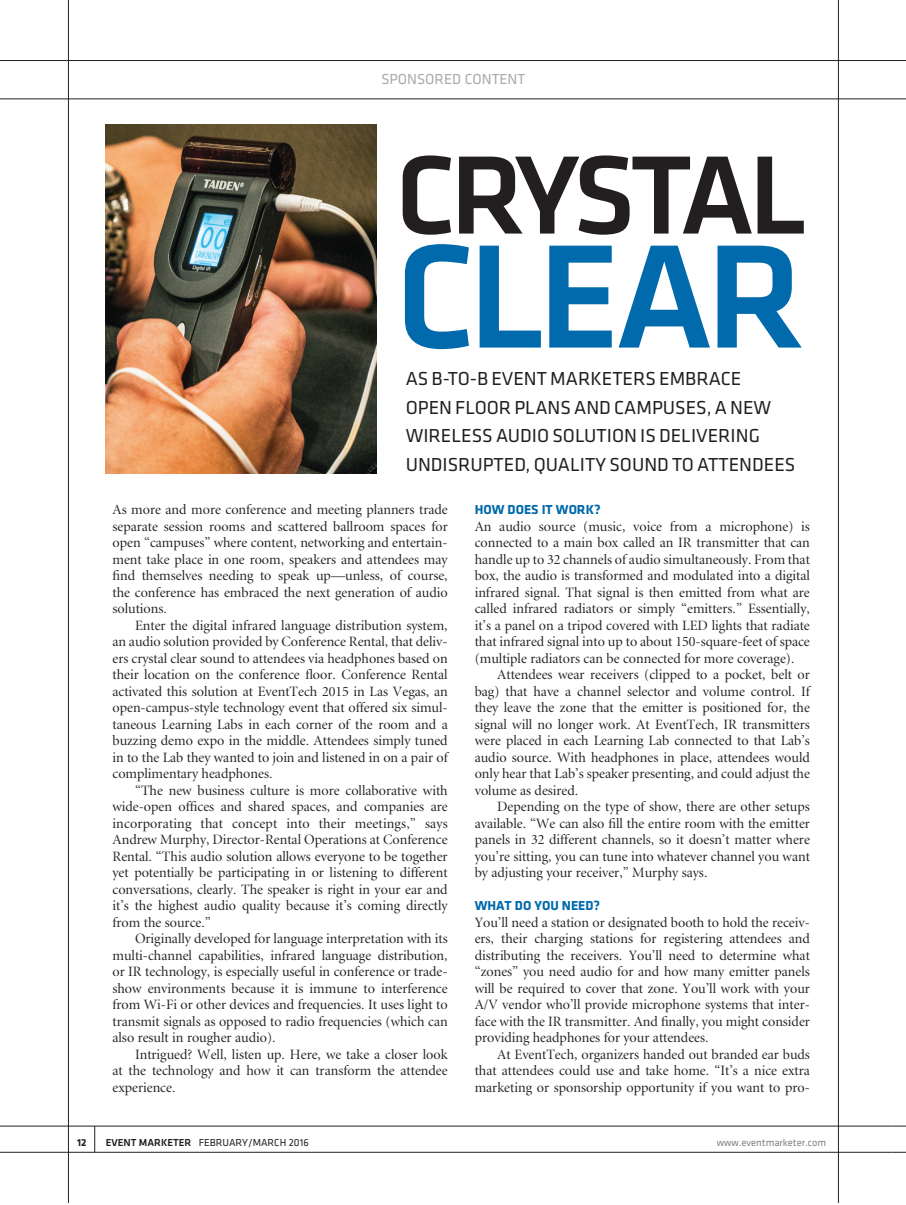
<style>
.page{position:relative;width:906px;height:1205px;background:#fff}
.page>*{position:absolute;margin:0;border:0;box-sizing:border-box;transform-origin:0 0}
.t1{font:153px "Klavika Medium TF";color:#006aac}
.t2{font:115.5px "Klavika Medium TF";letter-spacing:-.055em;color:#231f20}
.t3{font:19.5px/28.5px "Klavika Regular TF";color:#231f20}
.t4{font:15px "Klavika Regular TF";color:#a8a9ad}
.t5{font:14.25px/16.5px "Minion Display";color:#231f20;text-align:justify}
.t6{font:13.5px "Klavika Bold TF";color:#006aac}
.t7{font:10.5px "Klavika";color:#231f20}
.t8{font:10.5px "Klavika";color:#808285}
.t9{font:700 10.5px "Klavika";color:#231f20}
.s1{font-family:"Klavika Medium TF"}
</style>
<div class="page">
<hr style="left:1px;top:99px;width:904px;height:1px;background:#231f20">
<hr style="left:838px;top:1px;width:1px;height:1201px;background:#231f20">
<hr style="left:1px;top:1126px;width:891px;height:1px;background:#231f20">
<hr style="left:1px;top:1152px;width:891px;height:1px;background:#231f20">
<hr style="left:68px;top:1px;width:1px;height:1201px;background:#231f20">
<svg style="left:94px;top:1126px;width:1px;height:26px"></svg>
<hr style="left:1px;top:60px;width:904px;height:1px;background:#231f20">
<svg style="left:892px;top:1126px;width:13px;height:1px"></svg>
<svg style="left:892px;top:1152px;width:13px;height:1px"></svg>
<img style="left:106px;top:125px;width:270px;height:349px">
<p class="t4" style="left:381px;top:71px;width:145px">SPONSORED CONTENT</p>
<h2 class="t2" style="left:395px;top:132px;width:413px">CRYSTAL</h2>
<h1 class="t1" style="left:395px;top:213px;width:411px">CLEAR</h1>
<h3 class="t3" style="left:405px;top:365px;width:391px">AS B-TO-B EVENT MARKETERS EMBRACE<br>OPEN FLOOR PLANS AND CAMPUSES, A NEW WIRELESS AUDIO SOLUTION IS DELIVERING UNDISRUPTED, QUALITY SOUND TO ATTENDEES</h3>
<p class="t5" style="left:112px;top:502px;width:337px">As more and more conference and meeting planners trade separate session rooms and scattered ballroom spaces for open “campuses” where content, networking and entertain&shy;ment take place in one room, speakers and attendees may find themselves needing to speak up—unless, of course, the conference has embraced the next generation of audio solutions.</p>
<p class="t5" style="left:112px;top:617px;width:337px;text-indent:23px">Enter the digital infrared language distribution system, an audio solution provided by Conference Rental, that deliv&shy;ers crystal clear sound to attendees via headphones based on their location on the conference floor. Conference Rental activated this solution at EventTech 2015 in Las Vegas, an open-campus-style technology event that offered six simul&shy;taneous Learning Labs in each corner of the room and a buzzing demo expo in the middle. Attendees simply tuned in to the Lab they wanted to join and listened in on a pair of complimentary headphones.</p>
<p class="t5" style="left:112px;top:782px;width:337px;text-indent:23px">“The new business culture is more collaborative with wide-open offices and shared spaces, and companies are incorporating that concept into their meetings,” says Andrew Murphy, Director-Rental Operations at Conference Rental. “This audio solution allows everyone to be together yet potentially be participating in or listening to different conversations, clearly. The speaker is right in your ear and it’s the highest audio quality because it’s coming directly from the source.”</p>
<p class="t5" style="left:112px;top:931px;width:337px;text-indent:23px">Originally developed for language interpretation with its multi-channel capabilities, infrared language distribution, or IR technology, is especially useful in conference or trade&shy;show environments because it is immune to interference from Wi-Fi or other devices and frequencies. It uses light to transmit signals as opposed to radio frequencies (which can also result in rougher audio).</p>
<p class="t5" style="left:112px;top:1046px;width:337px;text-indent:23px">Intrigued? Well, listen up. Here, we take a closer look at the technology and how it can transform the attendee experience.</p>
<p class="t6" style="left:474px;top:502px;width:127px">HOW DOES IT WORK?</p>
<p class="t5" style="left:474px;top:518px;width:337px">An audio source (music, voice from a microphone) is connected to a main box called an IR transmitter that can handle up to 32 channels of audio simultaneously. From that box, the audio is transformed and modulated into a digital infrared signal. That signal is then emitted from what are called infrared radiators or simply “emitters.” Essentially, it’s a panel on a tripod covered with LED lights that radiate that infrared signal into up to about 150-square-feet of space (multiple radiators can be connected for more coverage).</p>
<p class="t5" style="left:474px;top:667px;width:337px;text-indent:23px">Attendees wear receivers (clipped to a pocket, belt or bag) that have a channel selector and volume control. If they leave the zone that the emitter is positioned for, the signal will no longer work. At EventTech, IR transmitters were placed in each Learning Lab connected to that Lab’s audio source. With headphones in place, attendees would only hear that Lab’s speaker presenting, and could adjust the volume as desired.</p>
<p class="t5" style="left:474px;top:799px;width:337px;text-indent:23px">Depending on the type of show, there are other setups available. “We can also fill the entire room with the emitter panels in 32 different channels, so it doesn’t matter where you’re sitting, you can tune into whatever channel you want by adjusting your receiver,” Murphy says.</p>
<p class="t6" style="left:474px;top:898px;width:127px">WHAT DO YOU NEED?</p>
<p class="t5" style="left:474px;top:914px;width:337px">You’ll need a station or designated booth to hold the receiv&shy;ers, their charging stations for registering attendees and distributing the receivers. You’ll need to determine what “zones” you need audio for and how many emitter panels will be required to cover that zone. You’ll work with your A/V vendor who’ll provide microphone systems that inter&shy;face with the IR transmitter. And finally, you might consider providing headphones for your attendees.</p>
<p class="t5" style="left:474px;top:1046px;width:337px;text-indent:23px">At EventTech, organizers handed out branded ear buds that attendees could use and take home. “It’s a nice extra marketing or sponsorship opportunity if you want to pro-</p>
<p class="t9" style="left:77px;top:1136px;width:11px">12</p>
<p class="t7" style="left:106px;top:1136px;width:204px"><span class="s1">EVENT MARKETER</span> february/march 2016</p>
<p class="t8" style="left:716px;top:1136px;width:111px">www.eventmarketer.com</p>
</div>
